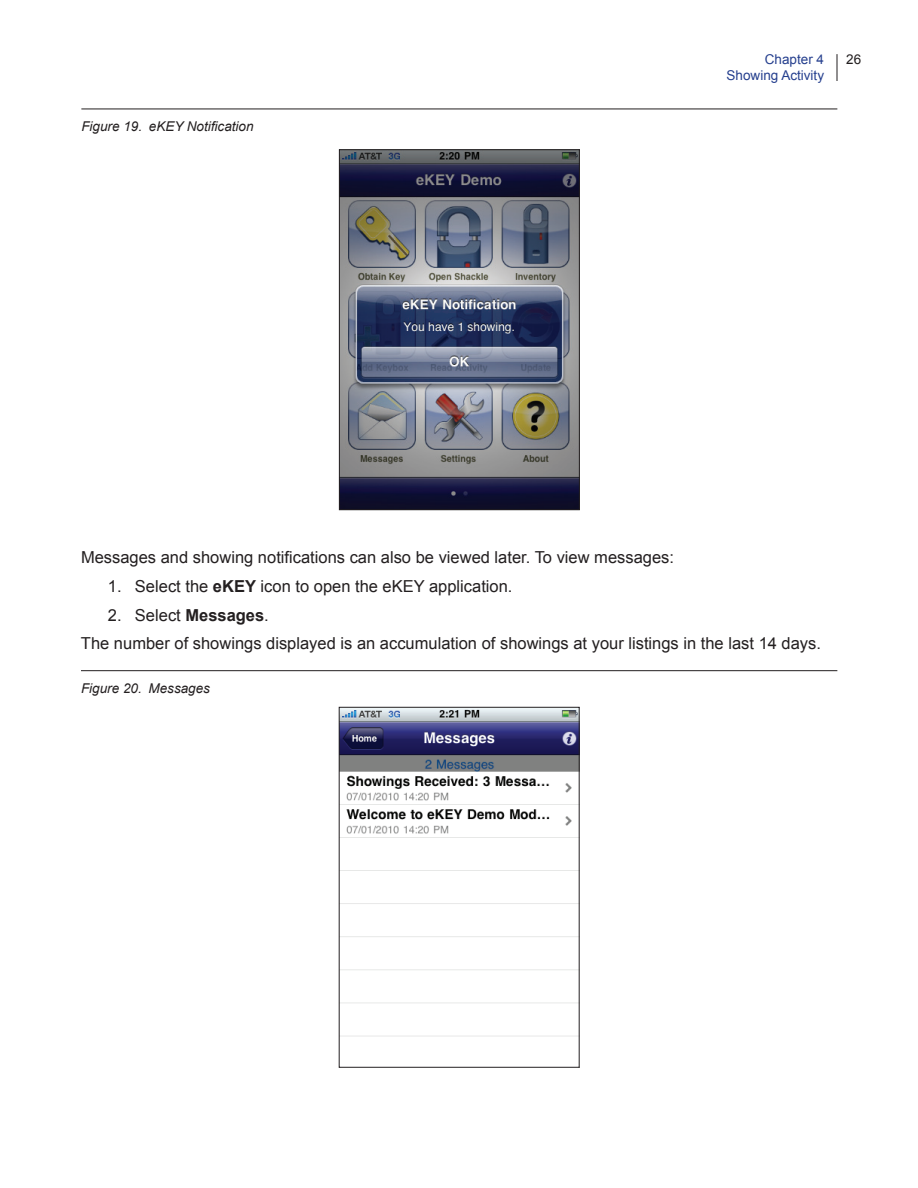
<style>
.page{position:relative;width:918px;height:1188px;background:#fff}
.page>*{position:absolute;margin:0;border:0;box-sizing:border-box;transform-origin:0 0}
.t1{font:16.5px/28.8px "Arial";color:#231f20}
.t2{font:italic 13.5px "Arial";color:#231f20}
.t3{font:13.5px "Arial";color:#253f8e}
.t4{font:13.5px "Arial";color:#231f20}
.s1{font-weight:700}
</style>
<div class="page">
<svg style="left:837px;top:54px;width:1px;height:27px"></svg>
<hr style="left:81px;top:109px;width:756px;height:1px;background:#231f20">
<img style="left:341px;top:709px;width:237px;height:328px">
<div style="left:339px;top:707px;width:241px;height:361px;border:1px solid #231f20"></div>
<img style="left:341px;top:151px;width:237px;height:357px">
<div style="left:339px;top:149px;width:241px;height:361px;border:1px solid #231f20"></div>
<hr style="left:81px;top:670px;width:756px;height:1px;background:#231f20">
<p class="t2" style="left:81px;top:117px;width:174px">Figure 19. eKEY Notification</p>
<p class="t3" style="left:765px;top:50px;width:61px">Chapter 4</p>
<p class="t4" style="left:846px;top:50px;width:17px">26</p>
<p class="t3" style="left:727px;top:66px;width:99px">Showing Activity</p>
<p class="t1" style="left:81px;top:543px;width:595px">Messages and showing notifications can also be viewed later. To view messages:</p>
<p class="t1" style="left:108px;top:572px;width:406px">1. Select the <span class="s1">eKEY</span> icon to open the eKEY application.</p>
<p class="t1" style="left:81px;top:601px;width:742px;text-indent:27px">2. Select <span class="s1">Messages</span>.<br>The number of showings displayed is an accumulation of showings at your listings in the last 14 days.</p>
<p class="t2" style="left:81px;top:679px;width:131px">Figure 20. Messages</p>
</div>
